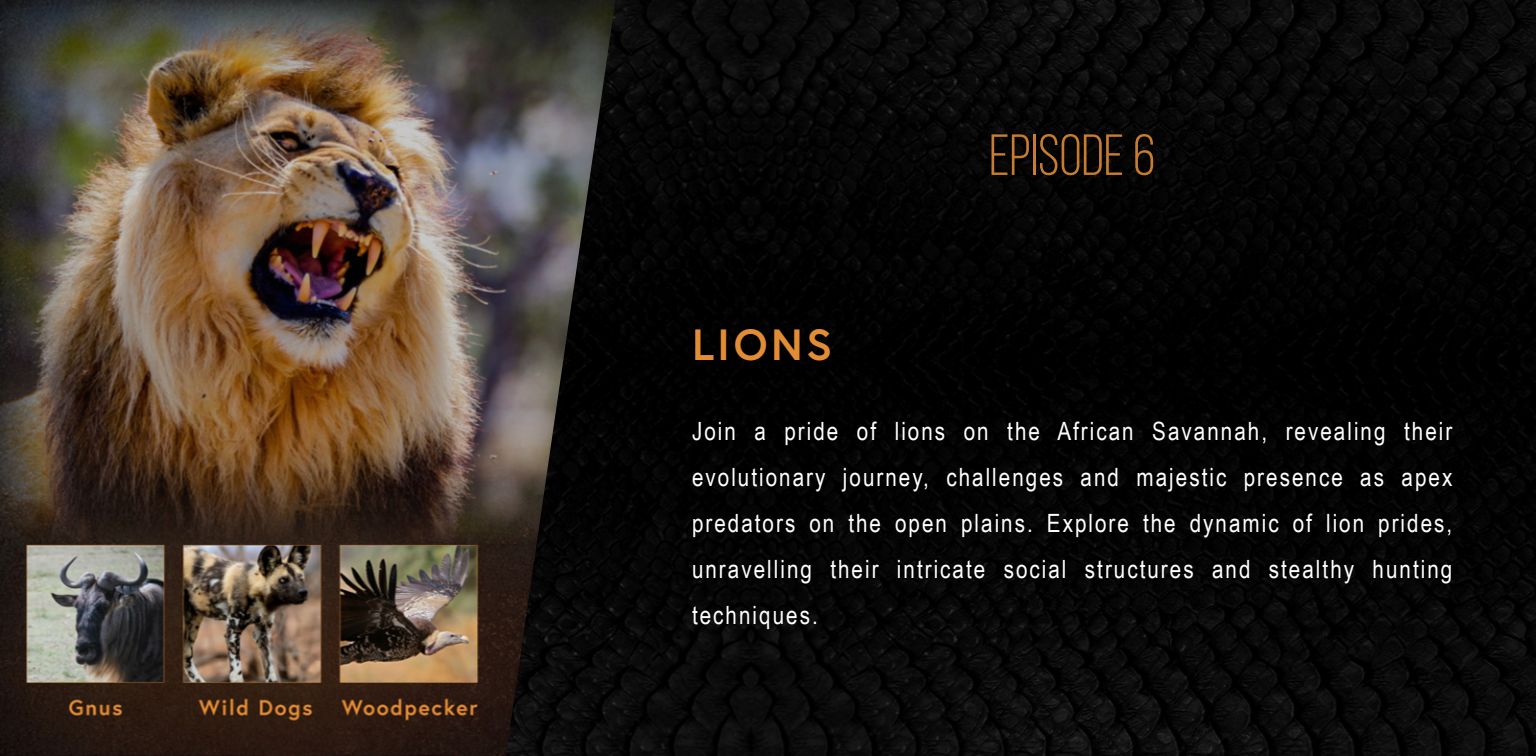
<style>
.page{position:relative;width:1536px;height:756px;background:#fff}
.page>*{position:absolute;margin:0;border:0;box-sizing:border-box;transform-origin:0 0}
.t1{font:58px "Bebas Neue";color:#f79939}
.t2{font:700 43.6px "Europa";letter-spacing:.08em;color:#f79939}
.t3{font:25.2px/46.2px "Arial Narrow";letter-spacing:.08em;color:#fff;text-align:justify}
</style>
<div class="page">
<img style="left:616px;top:0;width:920px;height:756px">
<img style="left:0;top:0;width:616px;height:756px">
<h2 class="t2" style="left:692px;top:315px;width:142px">LIONS</h2>
<h1 class="t1" style="left:989px;top:124px;width:168px">EPISODE 6</h1>
<p class="t3" style="left:692px;top:407px;width:762px">Join a pride of lions on the African Savannah, revealing their evolutionary journey, challenges and majestic presence as apex predators on the open plains. Explore the dynamic of lion prides, unravelling their intricate social structures and stealthy hunting techniques.</p>
</div>
